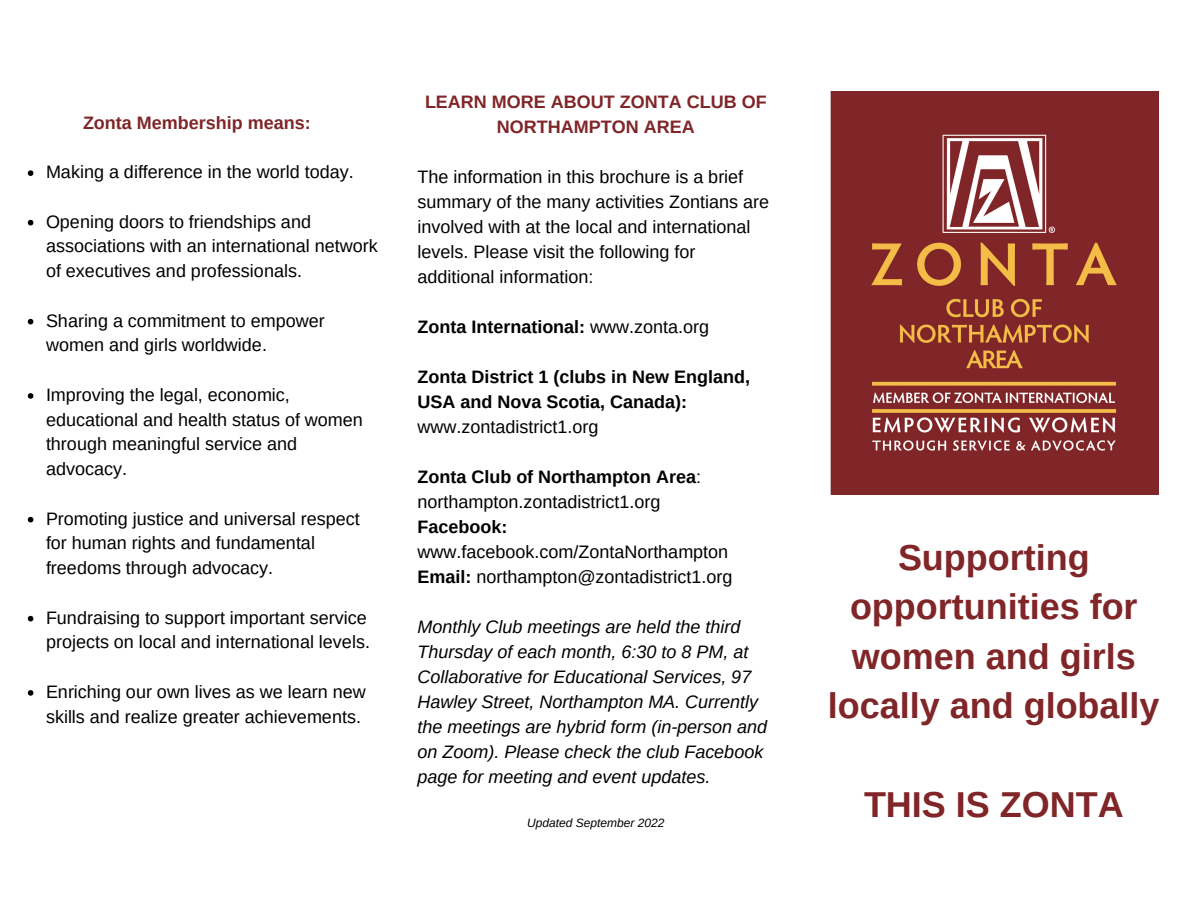
<style>
.page{position:relative;width:1188px;height:918px;background:#fff}
.page>*{position:absolute;margin:0;border:0;box-sizing:border-box;transform-origin:0 0}
.t1{font:700 36px/49.5px "Arimo";color:#802528;text-align:center}
.t2{font:18px/24.8px "Arimo";color:#000}
.t3{font:italic 18px/25px "Arimo";color:#000}
.t4{font:700 18px/25px "Arimo";color:#000}
.t5{font:700 18px/25px "Arimo";color:#802528;text-align:center}
.t6{font:italic 12px "Arimo";color:#000}
.s1{font-weight:400}
.s2{font-weight:700}
</style>
<div class="page">
<img style="left:830px;top:92px;width:329px;height:403px">
<svg style="left:28px;top:170px;width:5px;height:6px"></svg>
<svg style="left:28px;top:220px;width:5px;height:5px"></svg>
<svg style="left:28px;top:319px;width:5px;height:5px"></svg>
<svg style="left:28px;top:393px;width:5px;height:6px"></svg>
<svg style="left:28px;top:517px;width:5px;height:5px"></svg>
<svg style="left:28px;top:616px;width:5px;height:5px"></svg>
<svg style="left:28px;top:690px;width:5px;height:6px"></svg>
<p class="t5" style="left:83px;top:110px;width:229px">Zonta Membership means:</p>
<p class="t2" style="left:46px;top:160px;width:309px">Making a difference in the world today.</p>
<p class="t2" style="left:46px;top:209px;width:333px">Opening doors to friendships and associations with an international network of executives and professionals.</p>
<p class="t2" style="left:46px;top:308px;width:280px">Sharing a commitment to empower women and girls worldwide.</p>
<p class="t2" style="left:46px;top:382px;width:318px">Improving the legal, economic, educational and health status of women through meaningful service and advocacy.</p>
<p class="t2" style="left:46px;top:506px;width:315px">Promoting justice and universal respect for human rights and fundamental freedoms through advocacy.</p>
<p class="t2" style="left:46px;top:605px;width:325px">Fundraising to support important service projects on local and international levels.</p>
<p class="t2" style="left:46px;top:679px;width:321px">Enriching our own lives as we learn new skills and realize greater achievements.</p>
<p class="t5" style="left:425px;top:89px;width:343px">LEARN MORE ABOUT ZONTA CLUB OF<br>NORTHAMPTON AREA</p>
<p class="t2" style="left:417px;top:164px;width:353px">The information in this brochure is a brief summary of the many activities Zontians are involved with at the local and international levels. Please visit the following for additional information:</p>
<p class="t4" style="left:417px;top:314px;width:293px">Zonta International: <span class="s1">www.zonta.org</span></p>
<p class="t4" style="left:417px;top:364px;width:334px">Zonta District 1 (clubs in New England,<br>USA and Nova Scotia, Canada):</p>
<p class="t2" style="left:417px;top:414px;width:182px">www.zontadistrict1.org</p>
<p class="t2" style="left:417px;top:464px;width:285px"><span class="s2">Zonta Club of Northampton Area</span>: northampton.zontadistrict1.org</p>
<p class="t4" style="left:417px;top:514px;width:91px">Facebook:</p>
<p class="t2" style="left:417px;top:539px;width:317px">www.facebook.com/ZontaNorthampton<br><span class="s2">Email:</span> northampton@zontadistrict1.org</p>
<p class="t3" style="left:417px;top:614px;width:351px">Monthly Club meetings are held the third Thursday of each month, 6:30 to 8 PM, at Collaborative for Educational Services, 97<br>Hawley Street, Northampton MA. Currently the meetings are hybrid form (in-person and on Zoom). Please check the club Facebook page for meeting and event updates.</p>
<p class="t6" style="left:527px;top:816px;width:139px">Updated September 2022</p>
<h1 class="t1" style="left:828px;top:533px;width:333px">Supporting opportunities for women and girls locally and globally</h1>
<h1 class="t1" style="left:864px;top:780px;width:261px">THIS IS ZONTA</h1>
</div>
